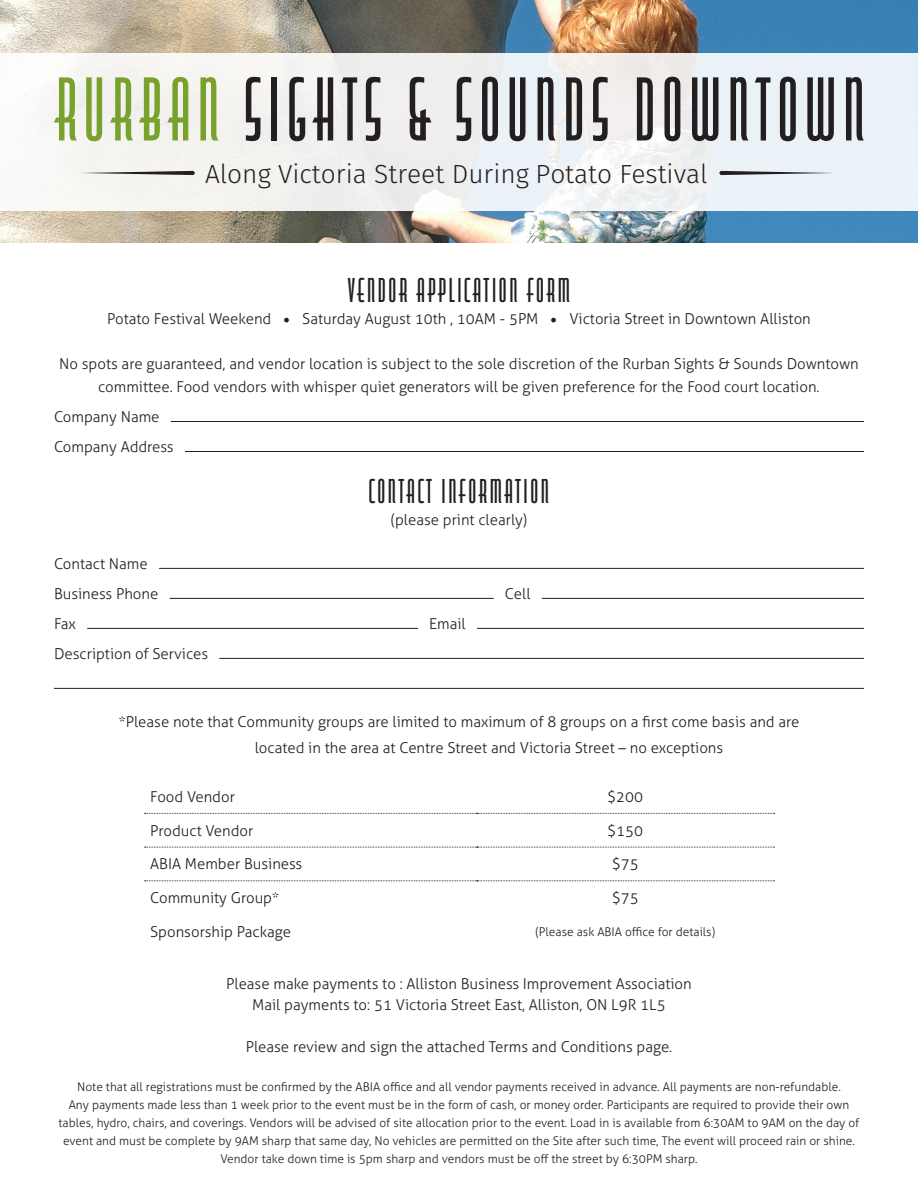
<style>
.page{position:relative;width:918px;height:1188px;background:#fff}
.page>*{position:absolute;margin:0;border:0;box-sizing:border-box;transform-origin:0 0}
.t1{font:78.75px "Capitol Medium Capitals";color:#231f20}
.t2{font:30px "Capitol Medium Capitals";color:#231f20}
.t3{font:300 26.25px "Fira Sans";color:#231f20}
.t4{font:300 15px/22.5px "Aller";color:#231f20;text-align:center}
.t5{font:300 12px/18px "Aller";color:#231f20;text-align:center}
.s1{color:#78a22d}
.s2{font-family:"Minion Pro";font-weight:400;font-size:18px}
</style>
<div class="page">
<hr style="left:171px;top:421px;width:693px;height:1px;background:#231f20">
<hr style="left:185px;top:451px;width:679px;height:1px;background:#231f20">
<hr style="left:159px;top:568px;width:705px;height:1px;background:#231f20">
<hr style="left:170px;top:598px;width:324px;height:1px;background:#231f20">
<hr style="left:542px;top:598px;width:322px;height:1px;background:#231f20">
<hr style="left:87px;top:628px;width:331px;height:1px;background:#231f20">
<hr style="left:477px;top:628px;width:387px;height:1px;background:#231f20">
<hr style="left:219px;top:658px;width:645px;height:1px;background:#231f20">
<hr style="left:54px;top:688px;width:810px;height:1px;background:#231f20">
<svg style="left:145px;top:813px;width:629px;height:1px"></svg>
<svg style="left:145px;top:847px;width:629px;height:1px"></svg>
<svg style="left:145px;top:880px;width:629px;height:1px"></svg>
<img style="left:0;top:0;width:918px;height:243px">
<div style="left:0;top:54px;width:918px;height:157px;background:#eff2f3"></div>
<svg style="left:81px;top:171px;width:114px;height:4px"></svg>
<svg style="left:719px;top:171px;width:115px;height:4px"></svg>
<h1 class="t1" style="left:52px;top:58px;width:818px"><span class="s1">RURBAN</span> SIGHTS &amp; SOUNDS DOWNTOWN</h1>
<h3 class="t3" style="left:205px;top:155px;width:504px">Along Victoria Street During Potato Festival</h3>
<p class="t2" style="left:347px;top:271px;width:226px">VENDOR APPLICATION FORM</p>
<p class="t4" style="left:107px;top:308px;width:705px">Potato Festival Weekend <span class="s2">•</span> Saturday August 10th , 10AM - 5PM <span class="s2">•</span> Victoria Street in Downtown Alliston</p>
<p class="t4" style="left:59px;top:353px;width:801px">No spots are guaranteed, and vendor location is subject to the sole discretion of the Rurban Sights &amp; Sounds Downtown committee. Food vendors with whisper quiet generators will be given preference for the Food court location.</p>
<p class="t4" style="left:54px;top:405px;width:107px">Company Name</p>
<p class="t4" style="left:54px;top:435px;width:121px">Company Address</p>
<p class="t2" style="left:367px;top:471px;width:185px">CONTACT INFORMATION</p>
<p class="t4" style="left:391px;top:509px;width:138px">(please print clearly)</p>
<p class="t4" style="left:54px;top:552px;width:95px">Contact Name</p>
<p class="t4" style="left:54px;top:582px;width:106px">Business Phone</p>
<p class="t4" style="left:505px;top:582px;width:27px">Cell</p>
<p class="t4" style="left:54px;top:612px;width:23px">Fax</p>
<p class="t4" style="left:429px;top:612px;width:38px">Email</p>
<p class="t4" style="left:54px;top:642px;width:156px">Description of Services</p>
<p class="t4" style="left:118px;top:711px;width:683px">*Please note that Community groups are limited to maximum of 8 groups on a first come basis and are</p>
<p class="t4" style="left:255px;top:737px;width:470px">located in the area at Centre Street and Victoria Street – no exceptions</p>
<p class="t4" style="left:150px;top:785px;width:86px">Food Vendor</p>
<p class="t4" style="left:607px;top:785px;width:37px">$200</p>
<p class="t4" style="left:150px;top:819px;width:105px">Product Vendor</p>
<p class="t4" style="left:607px;top:819px;width:37px">$150</p>
<p class="t4" style="left:150px;top:853px;width:154px">ABIA Member Business</p>
<p class="t4" style="left:612px;top:853px;width:28px">$75</p>
<p class="t4" style="left:150px;top:887px;width:130px">Community Group*</p>
<p class="t4" style="left:612px;top:887px;width:28px">$75</p>
<p class="t4" style="left:150px;top:920px;width:142px">Sponsorship Package</p>
<p class="t5" style="left:535px;top:923px;width:181px">(Please ask ABIA office for details)</p>
<p class="t4" style="left:226px;top:973px;width:467px">Please make payments to : Alliston Business Improvement Association</p>
<p class="t4" style="left:252px;top:994px;width:415px">Mail payments to: 51 Victoria Street East, Alliston, ON L9R 1L5</p>
<p class="t4" style="left:246px;top:1036px;width:428px">Please review and sign the attached Terms and Conditions page.</p>
<p class="t5" style="left:77px;top:1078px;width:765px">Note that all registrations must be confirmed by the ABIA office and all vendor payments received in advance. All payments are non-refundable.</p>
<p class="t5" style="left:59px;top:1096px;width:802px">Any payments made less than 1 week prior to the event must be in the form of cash, or money order. Participants are required to provide their own tables, hydro, chairs, and coverings. Vendors will be advised of site allocation prior to the event. Load in is available from 6:30AM to 9AM on the day of event and must be complete by 9AM sharp that same day, No vehicles are permitted on the Site after such time, The event will proceed rain or shine.<br>Vendor take down time is 5pm sharp and vendors must be off the street by 6:30PM sharp.</p>
</div>
